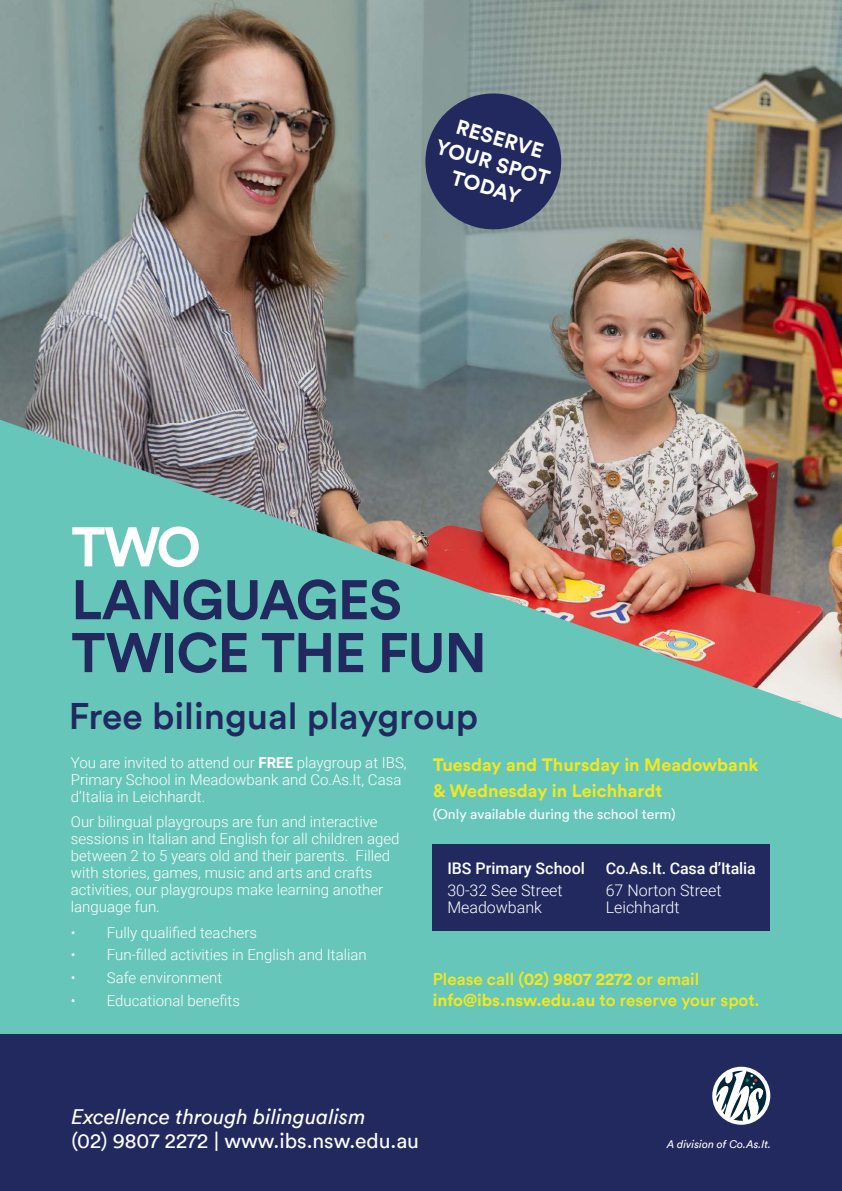
<style>
.page{position:relative;width:842px;height:1191px;background:#fff}
.page>*{position:absolute;margin:0;border:0;box-sizing:border-box;transform-origin:0 0}
.t1{font:700 55.1px/52.9px "Circular";letter-spacing:-.02em;color:#21295f}
.t2{font:700 55.1px "Circular";color:#fff}
.t3{font:500 37px "Circular";color:#21295f}
.t4{font:21px "Circular";color:#fff}
.t5{font:italic 21px "Circular";color:#fff}
.t6{font:700 20.7px/24.9px "Circular";color:#fff;text-align:center}
.t7{font:700 18px/26.7px "Circular";color:#f1e821}
.t8{font:500 17px/20.4px "Circular";color:#f1e821}
.t9{font:300 16px/17px "Roboto";color:#fff}
.t10{font:500 16px "Roboto";color:#fff}
.t11{font:300 15px/17px "Roboto";color:#fff}
.t12{font:14px "Circular";color:#fff}
.t13{font:italic 11px "Circular";color:#fff}
.s1{font-weight:700}
</style>
<div class="page">
<div style="left:0;top:403px;width:842px;height:773px;background:#67c6ba"></div>
<img style="left:0;top:0;width:842px;height:718px">
<svg style="left:418px;top:86px;width:151px;height:151px"></svg>
<div style="left:0;top:1034px;width:842px;height:157px;background:#21295f"></div>
<svg style="left:712px;top:1066px;width:58px;height:58px"></svg>
<svg style="left:716px;top:1070px;width:50px;height:50px"></svg>
<div style="left:432px;top:844px;width:338px;height:87px;background:#21295f"></div>
<h3 class="t6" style="left:447px;top:109px;width:119px;rotate:16deg">RESERVE<br>YOUR SPOT<br>TODAY</h3>
<h1 class="t2" style="left:71px;top:509px;width:131px">TWO</h1>
<h1 class="t1" style="left:71px;top:571px;width:417px">LANGUAGES<br>TWICE THE FUN</h1>
<h2 class="t3" style="left:69px;top:691px;width:411px">Free bilingual playgroup</h2>
<p class="t11" style="left:71px;top:753px;width:337px">You are invited to attend our <span class="s1">FREE</span> playgroup at IBS,<br>Primary School in Meadowbank and Co.As.It, Casa d’Italia in Leichhardt.</p>
<p class="t11" style="left:71px;top:812px;width:330px">Our bilingual playgroups are fun and interactive sessions in Italian and English for all children aged between 2 to 5 years old and their parents. Filled with stories, games, music and arts and crafts activities, our playgroups make learning another language fun.</p>
<p class="t11" style="left:71px;top:923px;width:188px">• Fully qualified teachers</p>
<p class="t11" style="left:71px;top:946px;width:297px">• Fun-filled activities in English and Italian</p>
<p class="t11" style="left:71px;top:968px;width:153px">• Safe environment</p>
<p class="t11" style="left:71px;top:991px;width:171px">• Educational benefits</p>
<p class="t7" style="left:433px;top:750px;width:327px">Tuesday and Thursday in Meadowbank &amp; Wednesday in Leichhardt</p>
<p class="t12" style="left:433px;top:805px;width:245px">(Only available during the school term)</p>
<p class="t10" style="left:447px;top:857px;width:139px">IBS Primary School</p>
<p class="t9" style="left:447px;top:881px;width:117px">30-32 See Street<br>Meadowbank</p>
<p class="t10" style="left:606px;top:857px;width:151px">Co.As.It. Casa d’Italia</p>
<p class="t9" style="left:606px;top:881px;width:117px">67 Norton Street<br>Leichhardt</p>
<p class="t8" style="left:433px;top:968px;width:328px">Please call <span class="s1">(02) 9807 2272</span> or email <span class="s1">info@ibs.nsw.edu.au</span> to reserve your spot.</p>
<h3 class="t5" style="left:71px;top:1102px;width:296px">Excellence through bilingualism</h3>
<h3 class="t4" style="left:71px;top:1126px;width:349px">(02) 9807 2272 | www.ibs.nsw.edu.au</h3>
<p class="t13" style="left:667px;top:1136px;width:106px">A division of Co.As.It.</p>
</div>
